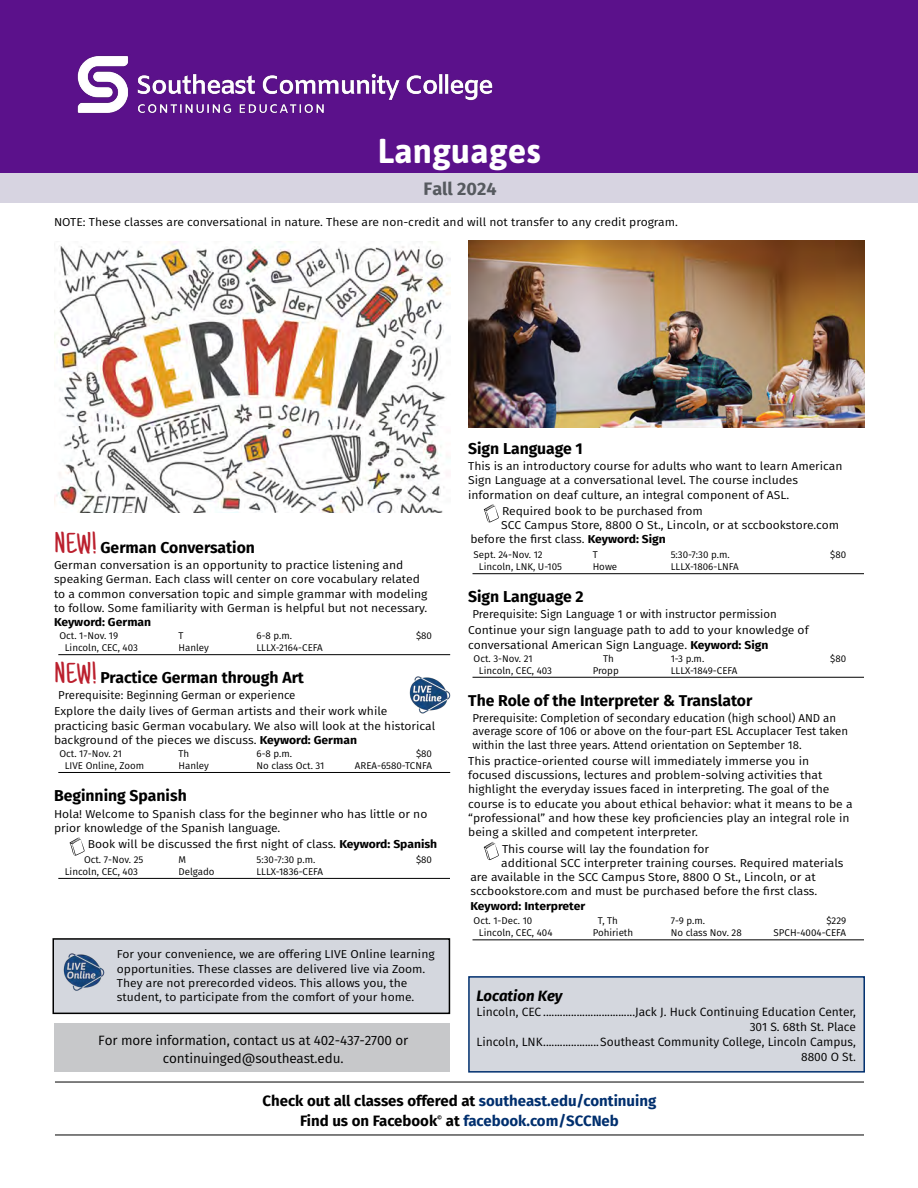
<style>
.page{position:relative;width:918px;height:1188px;background:#fff}
.page>*{position:absolute;margin:0;border:0;box-sizing:border-box;transform-origin:0 0}
.t1{font:700 34.5px "Asap";color:#fff}
.t2{font:700 18px "Fira Sans";color:#565a5f}
.t3{font:700 15.75px "Fira Sans";color:#000}
.t4{font:700 15px "Fira Sans";color:#000}
.t5{font:700 15px "Fira Sans";color:#002f6e}
.IOC_Town{font:italic 700 15px "Fira Sans";color:#000}
.t6{font:13.5px/18px "Fira Sans";letter-spacing:-.01em;color:#000;text-align:center}
.IOC_Location{font:12px/15px "Fira Sans";color:#000;text-align:right}
.class_description{font:11.55px/14.2px "Fira Sans";color:#000;scale:1.06 1}
.class_details{font:11.55px "Fira Sans";color:#000;scale:1.06 1}
.prerequisite{font:11.55px/13.5px "Fira Sans";color:#000}
.class_details-2{font:700 11.55px "Fira Sans";color:#000;scale:1.06 1}
.logistics{font:9.75px "Fira Sans";color:#000}
.t7{font:700 6.15px "Fira Sans";color:#000}
.s1{font-family:"Just Another Hand";font-weight:400;font-size:30px;color:#bb202e}
.s2{font-weight:700}
.s3{color:#002f6e}
.s4{color:#000}
</style>
<div class="page">
<div style="left:0;top:0;width:918px;height:173px;background:#5b118b"></div>
<img style="left:77px;top:55px;width:416px;height:59px">
<hr style="left:58px;top:654px;width:392px;height:1px;background:#000">
<hr style="left:58px;top:772px;width:392px;height:1px;background:#000">
<hr style="left:58px;top:878px;width:392px;height:1px;background:#000">
<svg style="left:70px;top:837px;width:15px;height:19px"></svg>
<hr style="left:473px;top:573px;width:391px;height:1px;background:#000">
<hr style="left:473px;top:677px;width:391px;height:1px;background:#000">
<hr style="left:473px;top:940px;width:391px;height:1px;background:#000">
<svg style="left:484px;top:504px;width:15px;height:18px"></svg>
<svg style="left:484px;top:842px;width:15px;height:18px"></svg>
<img style="left:409px;top:676px;width:42px;height:38px">
<div style="left:54px;top:1023px;width:396px;height:48px;background:#c7c8ca"></div>
<div style="left:0;top:173px;width:918px;height:30px;background:#d7d4e1"></div>
<div style="left:469px;top:977px;width:395px;height:95px;background:#d4d7de"></div>
<div style="left:468px;top:976px;width:397px;height:97px;border:2px solid #002f6e"></div>
<div style="left:53px;top:939px;width:396px;height:74px;background:#d4d7de"></div>
<div style="left:52px;top:938px;width:398px;height:76px;border:2px solid #000"></div>
<img style="left:63px;top:953px;width:42px;height:38px">
<hr style="left:55px;top:1082px;width:809px;height:1px;background:#000">
<hr style="left:55px;top:1135px;width:809px;height:1px;background:#000">
<img style="left:54px;top:242px;width:396px;height:271px">
<img style="left:468px;top:241px;width:396px;height:187px">
<p class="t1" style="left:377px;top:126px;width:165px">Languages</p>
<p class="t2" style="left:424px;top:173px;width:74px">Fall 2024</p>
<p class="class_description" style="left:54px;top:214px;width:590px">NOTE: These classes are conversational in nature. These are non-credit and will not transfer to any credit program.</p>
<p class="t3" style="left:54px;top:534px;width:203px"><span class="s1">NEW!</span> German Conversation</p>
<p class="class_description" style="left:54px;top:558px;width:354px">German conversation is an opportunity to practice listening and speaking German. Each class will center on core vocabulary related to a common conversation topic and simple grammar with modeling to follow. Some familiarity with German is helpful but not necessary.<br><span class="s2">Keyword: German</span></p>
<p class="logistics" style="left:59px;top:628px;width:60px">Oct. 1-Nov. 19</p>
<p class="logistics" style="left:179px;top:628px;width:7px">T</p>
<p class="logistics" style="left:257px;top:628px;width:37px">6-8 p.m.</p>
<p class="logistics" style="left:416px;top:628px;width:17px">$80</p>
<p class="logistics" style="left:65px;top:640px;width:75px">Lincoln, CEC, 403</p>
<p class="logistics" style="left:179px;top:640px;width:32px">Hanley</p>
<p class="logistics" style="left:256px;top:640px;width:68px">LLLX-2164-CEFA</p>
<p class="t3" style="left:54px;top:665px;width:252px"><span class="s1">NEW!</span> Practice German through Art</p>
<p class="prerequisite" style="left:58px;top:688px;width:239px">Prerequisite: Beginning German or experience</p>
<p class="class_description" style="left:54px;top:704px;width:361px">Explore the daily lives of German artists and their work while practicing basic German vocabulary. We also will look at the historical background of the pieces we discuss. <span class="s2">Keyword: German</span></p>
<p class="logistics" style="left:59px;top:746px;width:64px">Oct. 17-Nov. 21</p>
<p class="logistics" style="left:179px;top:746px;width:12px">Th</p>
<p class="logistics" style="left:257px;top:746px;width:37px">6-8 p.m.</p>
<p class="logistics" style="left:416px;top:746px;width:17px">$80</p>
<p class="logistics" style="left:65px;top:758px;width:81px">LIVE Online, Zoom</p>
<p class="logistics" style="left:179px;top:758px;width:32px">Hanley</p>
<p class="logistics" style="left:256px;top:758px;width:69px">No class Oct. 31</p>
<p class="logistics" style="left:355px;top:758px;width:79px">AREA-6580-TCNFA</p>
<p class="t3" style="left:54px;top:782px;width:134px">Beginning Spanish</p>
<p class="class_description" style="left:54px;top:806px;width:354px">Hola! Welcome to Spanish class for the beginner who has little or no prior knowledge of the Spanish language.</p>
<p class="class_details" style="left:88px;top:836px;width:331px">Book will be discussed the first night of class. <span class="s2">Keyword: Spanish</span></p>
<p class="logistics" style="left:84px;top:852px;width:61px">Oct. 7-Nov. 25</p>
<p class="logistics" style="left:178px;top:852px;width:9px">M</p>
<p class="logistics" style="left:256px;top:852px;width:61px">5:30-7:30 p.m.</p>
<p class="logistics" style="left:416px;top:852px;width:17px">$80</p>
<p class="logistics" style="left:65px;top:864px;width:75px">Lincoln, CEC, 403</p>
<p class="logistics" style="left:179px;top:864px;width:38px">Delgado</p>
<p class="logistics" style="left:256px;top:864px;width:68px">LLLX-1836-CEFA</p>
<p class="class_description" style="left:117px;top:947px;width:301px">For your convenience, we are offering LIVE Online learning opportunities. These classes are delivered live via Zoom.<br>They are not prerecorded videos. This allows you, the student, to participate from the comfort of your home.</p>
<p class="t6" style="left:98px;top:1031px;width:311px">For more information, contact us at 402-437-2700 or continuinged@southeast.edu.</p>
<p class="t3" style="left:468px;top:435px;width:116px">Sign Language 1</p>
<p class="class_description" style="left:468px;top:459px;width:355px">This is an introductory course for adults who want to learn American<br>Sign Language at a conversational level. The course includes information on deaf culture, an integral component of ASL.</p>
<p class="class_details" style="left:502px;top:502px;width:191px">Required book to be purchased from</p>
<p class="class_details" style="left:501px;top:517px;width:320px">SCC Campus Store, 8800 O St., Lincoln, or at sccbookstore.com</p>
<p class="class_details" style="left:470px;top:531px;width:186px">before the first class. <span class="s2">Keyword: Sign</span></p>
<p class="logistics" style="left:474px;top:548px;width:71px">Sept. 24-Nov. 12</p>
<p class="logistics" style="left:593px;top:548px;width:7px">T</p>
<p class="logistics" style="left:671px;top:548px;width:61px">5:30-7:30 p.m.</p>
<p class="logistics" style="left:830px;top:548px;width:17px">$80</p>
<p class="logistics" style="left:479px;top:560px;width:85px">Lincoln, LNK, U-105</p>
<p class="logistics" style="left:593px;top:560px;width:26px">Howe</p>
<p class="logistics" style="left:671px;top:560px;width:70px">LLLX-1806-LNFA</p>
<p class="t3" style="left:468px;top:584px;width:117px">Sign Language 2</p>
<p class="prerequisite" style="left:473px;top:607px;width:306px">Prerequisite: Sign Language 1 or with instructor permission</p>
<p class="class_description" style="left:468px;top:623px;width:323px">Continue your sign language path to add to your knowledge of conversational American Sign Language. <span class="s2">Keyword: Sign</span></p>
<p class="logistics" style="left:474px;top:651px;width:60px">Oct. 3-Nov. 21</p>
<p class="logistics" style="left:603px;top:651px;width:12px">Th</p>
<p class="logistics" style="left:671px;top:651px;width:35px">1-3 p.m.</p>
<p class="logistics" style="left:830px;top:651px;width:17px">$80</p>
<p class="logistics" style="left:479px;top:663px;width:75px">Lincoln, CEC, 403</p>
<p class="logistics" style="left:593px;top:663px;width:28px">Propp</p>
<p class="logistics" style="left:671px;top:663px;width:68px">LLLX-1849-CEFA</p>
<p class="t3" style="left:468px;top:687px;width:286px">The Role of the Interpreter &amp; Translator</p>
<p class="prerequisite" style="left:473px;top:711px;width:377px">Prerequisite: Completion of secondary education (high school) AND an average score of 106 or above on the four-part ESL Accuplacer Test taken within the last three years. Attend orientation on September 18.</p>
<p class="class_description" style="left:468px;top:754px;width:364px">This practice-oriented course will immediately immerse you in focused discussions, lectures and problem-solving activities that highlight the everyday issues faced in interpreting. The goal of the course is to educate you about ethical behavior: what it means to be a “professional” and how these key proficiencies play an integral role in being a skilled and competent interpreter.</p>
<p class="class_details" style="left:502px;top:840px;width:197px">This course will lay the foundation for</p>
<p class="class_details" style="left:501px;top:854px;width:324px">additional SCC interpreter training courses. Required materials</p>
<p class="class_details" style="left:470px;top:868px;width:327px">are available in the SCC Campus Store, 8800 O St., Lincoln, or at</p>
<p class="class_details" style="left:470px;top:883px;width:329px">sccbookstore.com and must be purchased before the first class.</p>
<p class="class_details-2" style="left:470px;top:896px;width:110px">Keyword: Interpreter</p>
<p class="logistics" style="left:474px;top:914px;width:60px">Oct. 1-Dec. 10</p>
<p class="logistics" style="left:598px;top:914px;width:22px">T, Th</p>
<p class="logistics" style="left:671px;top:914px;width:36px">7-9 p.m.</p>
<p class="logistics" style="left:826px;top:914px;width:21px">$229</p>
<p class="logistics" style="left:479px;top:926px;width:75px">Lincoln, CEC, 404</p>
<p class="logistics" style="left:593px;top:926px;width:42px">Pohirieth</p>
<p class="logistics" style="left:671px;top:926px;width:73px">No class Nov. 28</p>
<p class="logistics" style="left:774px;top:926px;width:74px">SPCH-4004-CEFA</p>
<p class="IOC_Town" style="left:476px;top:984px;width:88px">Location Key</p>
<p class="IOC_Location" style="left:476px;top:1004px;width:381px">Lincoln, CEC .................................Jack J. Huck Continuing Education Center,<br>301 S. 68th St. Place</p>
<p class="IOC_Location" style="left:476px;top:1034px;width:381px">Lincoln, LNK....................Southeast Community College, Lincoln Campus,<br>8800 O St.</p>
<p class="t4" style="left:263px;top:1088px;width:395px">Check out all classes offered at <span class="s3">southeast.edu/continuing</span></p>
<p class="t4" style="left:300px;top:1108px;width:139px">Find us on Facebook</p>
<p class="t7" style="left:437px;top:1112px;width:6px">©</p>
<p class="t5" style="left:446px;top:1108px;width:175px"><span class="s4">at</span> facebook.com/SCCNeb</p>
</div>
